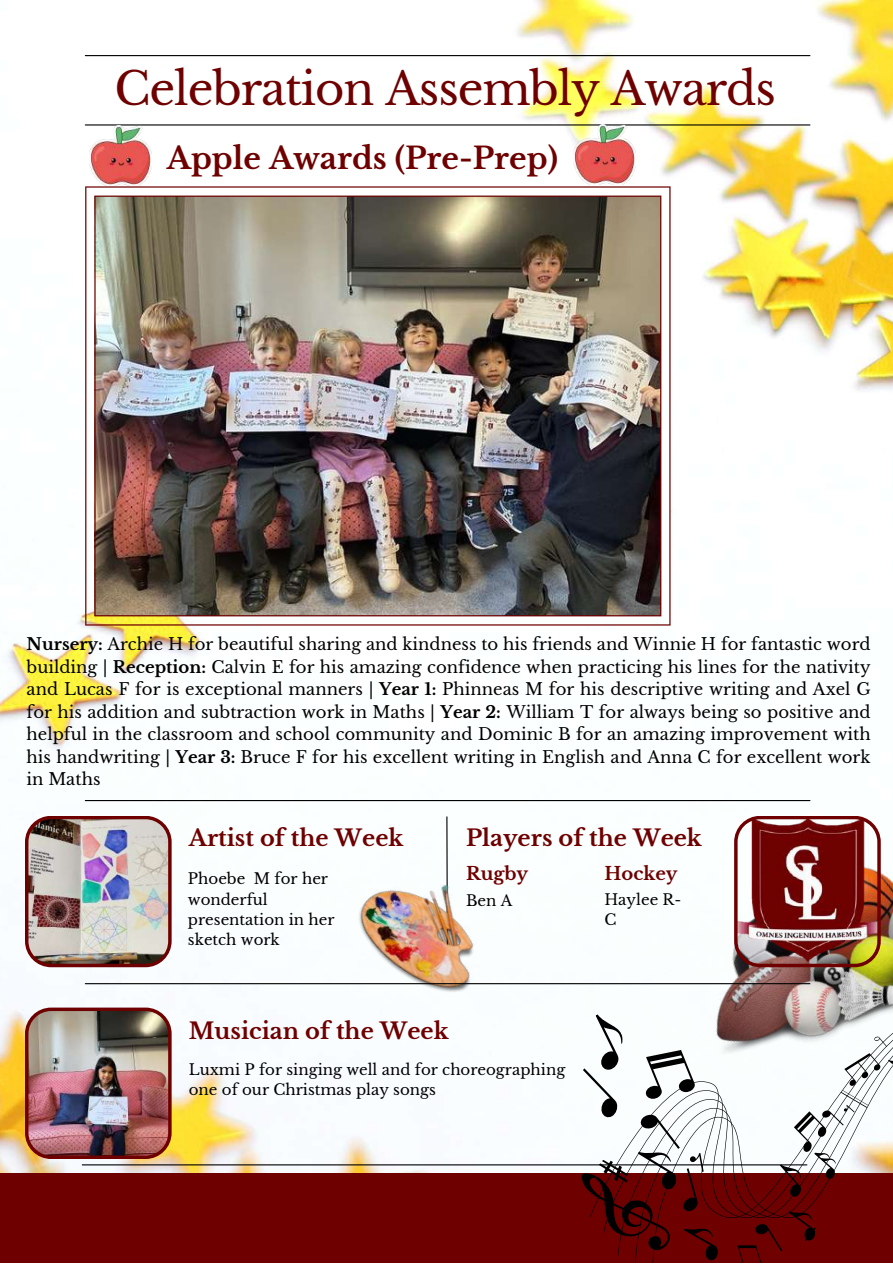
<style>
.page{position:relative;width:893px;height:1264px;background:#fff}
.page>*{position:absolute;margin:0;border:0;box-sizing:border-box;transform-origin:0 0}
.t1{font:45px "Libre Baskerville";letter-spacing:-.025em;color:#6e0000}
.t2{font:700 30px "Libre Baskerville";color:#6e0000}
.t3{font:700 22.5px "Libre Baskerville";color:#6e0000}
.t4{font:700 18px "Libre Baskerville";color:#6e0000}
.t5{font:16.5px/22.5px "Libre Baskerville";color:#010101;text-align:justify}
.t6{font:15px/20.2px "Libre Baskerville";color:#000}
.s1{font-weight:700}
</style>
<div class="page">
<img style="left:0;top:0;width:892px;height:1173px">
<hr style="left:85px;top:55px;width:724px;height:1px;background:#000">
<hr style="left:82px;top:1164px;width:724px;height:1px;background:#000">
<hr style="left:85px;top:124px;width:724px;height:1px;background:#000">
<div style="left:0;top:1173px;width:892px;height:89px;background:#6e0000"></div>
<img style="left:85px;top:186px;width:585px;height:439px">
<img style="left:89px;top:125px;width:62px;height:60px">
<img style="left:573px;top:125px;width:62px;height:59px">
<hr style="left:85px;top:800px;width:724px;height:1px;background:#000">
<img style="left:25px;top:815px;width:147px;height:152px">
<svg style="left:446px;top:815px;width:2px;height:40px"></svg>
<img style="left:339px;top:855px;width:167px;height:151px">
<img style="left:671px;top:829px;width:221px;height:101px">
<svg style="left:734px;top:815px;width:146px;height:115px"></svg>
<img style="left:25px;top:1007px;width:147px;height:151px">
<hr style="left:85px;top:983px;width:724px;height:1px;background:#000">
<svg style="left:557px;top:930px;width:335px;height:243px"></svg>
<svg style="left:564px;top:939px;width:328px;height:234px"></svg>
<svg style="left:570px;top:948px;width:322px;height:225px"></svg>
<svg style="left:576px;top:957px;width:316px;height:49px"></svg>
<img style="left:583px;top:966px;width:309px;height:40px">
<svg style="left:574px;top:1006px;width:319px;height:256px"></svg>
<h1 class="t1" style="left:114px;top:61px;width:662px">Celebration Assembly Awards</h1>
<h2 class="t2" style="left:167px;top:139px;width:392px">Apple Awards (Pre-Prep)</h2>
<p class="t5" style="left:27px;top:633px;width:845px"><span class="s1">Nursery:</span> Archie H for beautiful sharing and kindness to his friends and Winnie H for fantastic word building | <span class="s1">Reception:</span> Calvin E for his amazing confidence when practicing his lines for the nativity and Lucas F for is exceptional manners | <span class="s1">Year 1:</span> Phinneas M for his descriptive writing and Axel G for his addition and subtraction work in Maths | <span class="s1">Year 2:</span> William T for always being so positive and helpful in the classroom and school community and Dominic B for an amazing improvement with his handwriting | <span class="s1">Year 3:</span> Bruce F for his excellent writing in English and Anna C for excellent work in Maths</p>
<h3 class="t3" style="left:189px;top:824px;width:216px">Artist of the Week</h3>
<p class="t6" style="left:188px;top:869px;width:148px">Phoebe M for her wonderful presentation in her sketch work</p>
<h3 class="t3" style="left:466px;top:824px;width:237px">Players of the Week</h3>
<p class="t4" style="left:466px;top:862px;width:64px">Rugby</p>
<p class="t6" style="left:466px;top:890px;width:48px">Ben A</p>
<p class="t4" style="left:604px;top:862px;width:75px">Hockey</p>
<p class="t6" style="left:604px;top:889px;width:78px">Haylee R-<br>C</p>
<h3 class="t3" style="left:189px;top:1017px;width:261px">Musician of the Week</h3>
<p class="t6" style="left:189px;top:1059px;width:378px">Luxmi P for singing well and for choreographing one of our Christmas play songs</p>
</div>
